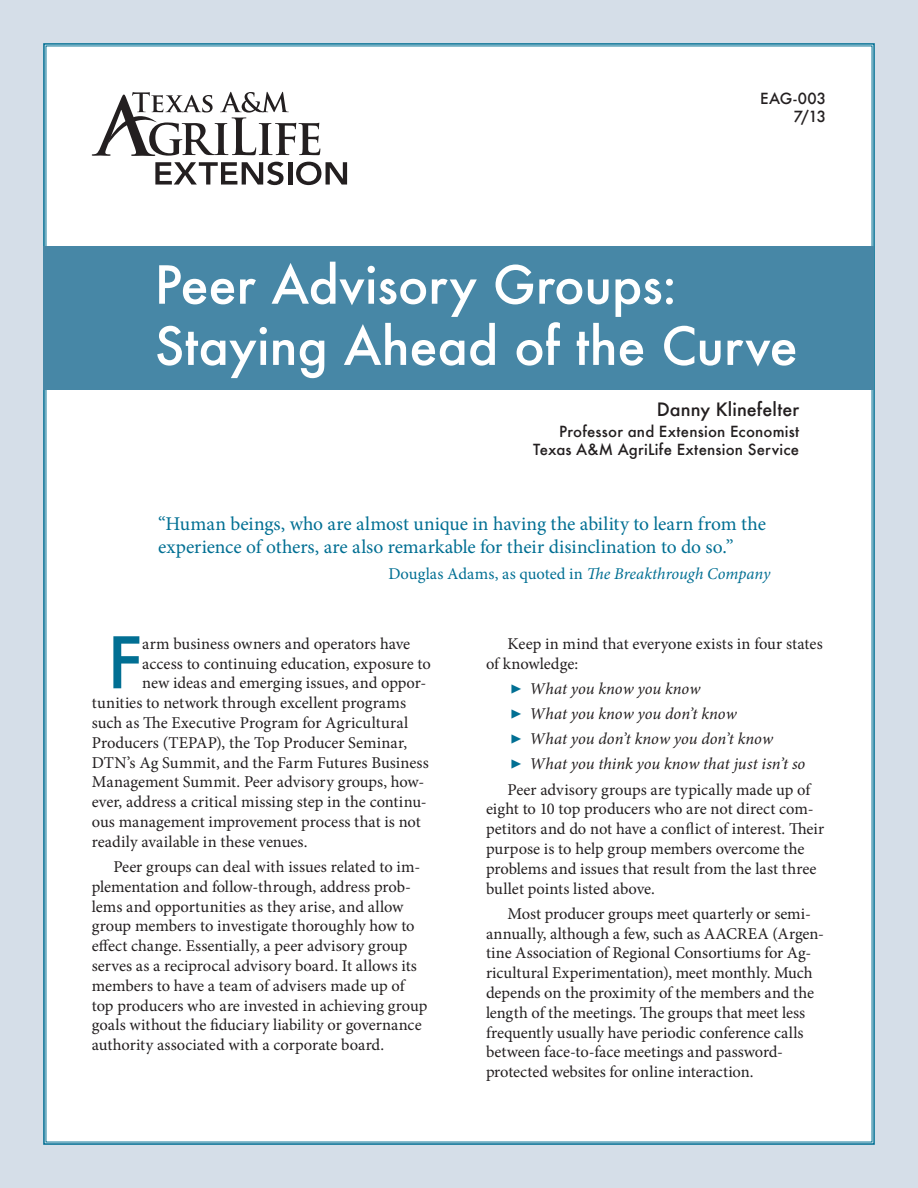
<style>
.page{position:relative;width:918px;height:1188px;background:#d5dee8}
.page>*{position:absolute;margin:0;border:0;box-sizing:border-box;transform-origin:0 0}
.body_text{font:500 69px "Futura";color:#016f93}
.t1{font:500 51px "Futura";letter-spacing:-.005em;color:#fff}
.t2{font:19.5px/23.4px "Minion Pro";letter-spacing:-.005em;color:#016f93}
.t3{font:500 18px "Futura";letter-spacing:.005em;color:#231f20}
.body_text-2{font:16.5px/19.8px "Minion Pro";color:#231f20}
.tabs{font:italic 16.5px "Minion Pro";color:#231f20}
.t4{font:16.5px "Minion Pro";letter-spacing:.005em;color:#016f93}
.body_text-3{font:italic 16.5px "Minion Pro";color:#231f20}
.t5{font:500 15px "Futura";letter-spacing:.015em;color:#231f20}
.s1{font-style:italic}
.s2{font-style:normal;font-size:19.5px;color:#016f93}
</style>
<div class="page">
<div style="left:43px;top:43px;width:832px;height:1102px;background:#fff"></div>
<svg style="left:92px;top:92px;width:228px;height:64px;background:#c5c4c5"></svg>
<svg style="left:155px;top:162px;width:129px;height:23px;background:#a09e9f"></svg>
<hr style="left:288px;top:162px;width:4px;height:23px;background:#231f20">
<svg style="left:296px;top:162px;width:51px;height:23px"></svg>
<div style="left:44px;top:246px;width:830px;height:144px;background:#4787a6"></div>
<p class="t5" style="left:760px;top:88px;width:68px">EAG-003</p>
<p class="t5" style="left:794px;top:106px;width:34px">7/13</p>
<p class="t1" style="left:155px;top:250px;width:524px">Peer Advisory Groups:</p>
<p class="t1" style="left:155px;top:311px;width:645px">Staying Ahead of the Curve</p>
<p class="t3" style="left:657px;top:397px;width:144px">Danny Klinefelter</p>
<p class="t5" style="left:559px;top:422px;width:241px">Professor and Extension Economist</p>
<p class="t5" style="left:533px;top:440px;width:267px">Texas A&amp;M AgriLife Extension Service</p>
<p class="t2" style="left:158px;top:512px;width:609px">“Human beings, who are almost unique in having the ability to learn from the experience of others, are also remarkable for their disinclination to do so.”</p>
<p class="t4" style="left:389px;top:562px;width:383px">Douglas Adams, as quoted in <span class="s1">The Breakthrough Company</span></p>
<p class="body_text" style="left:107px;top:615px;width:37px">F</p>
<p class="body_text-2" style="left:142px;top:634px;width:270px">arm business owners and operators have</p>
<p class="body_text-2" style="left:142px;top:653px;width:290px">access to continuing education, exposure to</p>
<p class="body_text-2" style="left:142px;top:673px;width:286px">new ideas and emerging issues, and oppor-</p>
<p class="body_text-2" style="left:92px;top:693px;width:316px">tunities to network through excellent programs</p>
<p class="body_text-2" style="left:92px;top:713px;width:318px">such as The Executive Program for Agricultural</p>
<p class="body_text-2" style="left:92px;top:733px;width:317px">Producers (TEPAP), the Top Producer Seminar,</p>
<p class="body_text-2" style="left:92px;top:752px;width:339px">DTN’s Ag Summit, and the Farm Futures Business</p>
<p class="body_text-2" style="left:92px;top:772px;width:334px">Management Summit. Peer advisory groups, how-</p>
<p class="body_text-2" style="left:92px;top:792px;width:336px">ever, address a critical missing step in the continu-</p>
<p class="body_text-2" style="left:92px;top:812px;width:331px">ous management improvement process that is not</p>
<p class="body_text-2" style="left:92px;top:832px;width:217px">readily available in these venues.</p>
<p class="body_text-2" style="left:92px;top:857px;width:337px;text-indent:22px">Peer groups can deal with issues related to im&shy;plementation and follow-through, address prob&shy;lems and opportunities as they arise, and allow group members to investigate thoroughly how to effect change. Essentially, a peer advisory group serves as a reciprocal advisory board. It allows its members to have a team of advisers made up of top producers who are invested in achieving group goals without the fiduciary liability or governance authority associated with a corporate board.</p>
<p class="body_text-2" style="left:486px;top:634px;width:338px;text-indent:22px">Keep in mind that everyone exists in four states of knowledge:</p>
<p class="body_text-3" style="left:510px;top:677px;width:192px"><span class="s2">▶</span> What you know you know</p>
<p class="tabs" style="left:510px;top:702px;width:228px"><span class="s2">▶</span> What you know you don’t know</p>
<p class="tabs" style="left:510px;top:728px;width:265px"><span class="s2">▶</span> What you don’t know you don’t know</p>
<p class="tabs" style="left:510px;top:753px;width:297px"><span class="s2">▶</span> What you think you know that just isn’t so</p>
<p class="body_text-2" style="left:486px;top:779px;width:340px;text-indent:22px">Peer advisory groups are typically made up of eight to 10 top producers who are not direct com&shy;petitors and do not have a conflict of interest. Their purpose is to help group members overcome the problems and issues that result from the last three bullet points listed above.</p>
<p class="body_text-2" style="left:486px;top:904px;width:339px;text-indent:22px">Most producer groups meet quarterly or semi&shy;annually, although a few, such as AACREA (Argen&shy;tine Association of Regional Consortiums for Ag&shy;ricultural Experimentation), meet monthly. Much depends on the proximity of the members and the length of the meetings. The groups that meet less frequently usually have periodic conference calls between face-to-face meetings and password&shy;protected websites for online interaction.</p>
</div>
